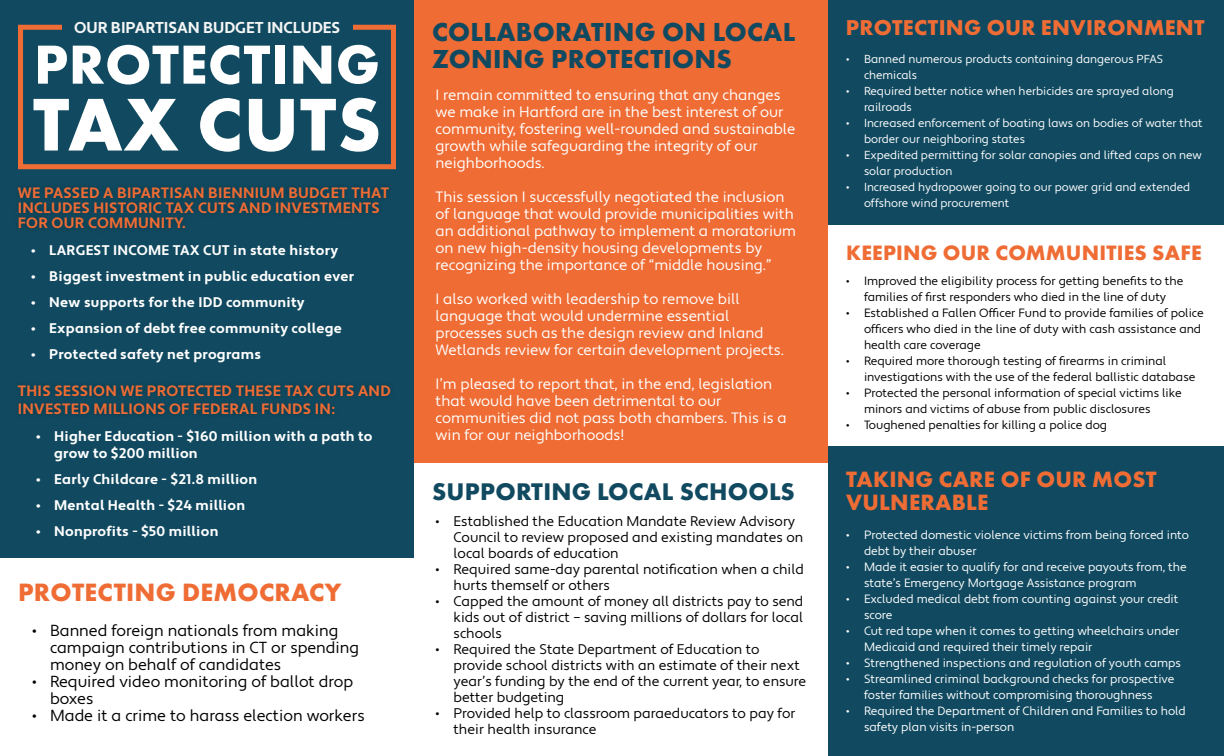
<style>
.page{position:relative;width:1224px;height:756px;background:#fff}
.page>*{position:absolute;margin:0;border:0;box-sizing:border-box;transform-origin:0 0}
.t1{font:700 77.4px "Futura PT";letter-spacing:.01em;color:#fff}
.t2{font:700 57px "Futura PT";letter-spacing:.01em;color:#fff}
.t3{font:700 27px/27px "Futura PT";letter-spacing:.01em;color:#114a60}
.t4{font:700 26px "Futura PT";letter-spacing:.01em;color:#ef6c34}
.t5{font:700 25px "Futura PT";letter-spacing:.01em;color:#114a60}
.t6{font:700 23px/23px "Futura PT";letter-spacing:.01em;color:#ef6c34}
.t7{font:700 22.3px "Futura PT";letter-spacing:.01em;color:#ef6c34}
.t8{font:700 21.6px "Futura PT";letter-spacing:.01em;color:#ef6c34}
.t9{font:16px/17px "Apertura";color:#000}
.t10{font:700 15.8px "Apertura";color:#f5f6f6}
.t11{font:15px/17px "Apertura";color:#fff}
.t12{font:700 15px/15px "Apertura";letter-spacing:.02em;color:#ef6c34}
.t13{font:14px/16px "Apertura";color:#000}
.t14{font:700 14px/16.8px "Apertura";letter-spacing:.02em;color:#fff}
.t15{font:12px/16px "Apertura";color:#fff}
.t16{font:12px/16px "Apertura";color:#000}
.t17{font:11.6px/16px "Apertura";color:#fff}
</style>
<div class="page">
<div style="left:414px;top:0;width:414px;height:462px;background:#ef6c34"></div>
<div style="left:828px;top:446px;width:396px;height:310px;background:#114a60"></div>
<div style="left:0;top:0;width:414px;height:558px;background:#114a60"></div>
<div style="left:18px;top:25px;width:378px;height:144px;border:5px solid #ef6c34"></div>
<div style="left:62px;top:21px;width:290px;height:12px;background:#114a60"></div>
<div style="left:13px;top:381px;width:383px;height:39px;background:#0f4559"></div>
<div style="left:13px;top:183px;width:381px;height:51px;background:#0f4459"></div>
<div style="left:828px;top:0;width:396px;height:225px;background:#114a60"></div>
<p class="t10" style="left:74px;top:18px;width:268px">OUR BIPARTISAN BUDGET INCLUDES</p>
<h2 class="t2" style="left:34px;top:28px;width:347px">PROTECTING</h2>
<h1 class="t1" style="left:33px;top:75px;width:350px">TAX CUTS</h1>
<p class="t12" style="left:18px;top:186px;width:373px">WE PASSED A BIPARTISAN BIENNIUM BUDGET THAT<br>INCLUDES HISTORIC TAX CUTS AND INVESTMENTS<br>FOR OUR COMMUNITY.</p>
<p class="t14" style="left:31px;top:243px;width:308px">• LARGEST INCOME TAX CUT in state history</p>
<p class="t14" style="left:31px;top:268px;width:324px">• Biggest investment in public education ever</p>
<p class="t14" style="left:31px;top:294px;width:275px">• New supports for the IDD community</p>
<p class="t14" style="left:31px;top:320px;width:312px">• Expansion of debt free community college</p>
<p class="t14" style="left:31px;top:346px;width:231px">• Protected safety net programs</p>
<p class="t12" style="left:18px;top:383px;width:374px;line-height:18px">THIS SESSION WE PROTECTED THESE TAX CUTS AND<br>INVESTED MILLIONS OF FEDERAL FUNDS IN:</p>
<p class="t14" style="left:54px;top:429px;width:320px;text-indent:-18px">• Higher Education - $160 million with a path to grow to $200 million</p>
<p class="t14" style="left:36px;top:471px;width:223px">• Early Childcare - $21.8 million</p>
<p class="t14" style="left:36px;top:497px;width:210px">• Mental Health - $24 million</p>
<p class="t14" style="left:36px;top:523px;width:184px">• Nonprofits - $50 million</p>
<h3 class="t4" style="left:18px;top:575px;width:325px">PROTECTING DEMOCRACY</h3>
<p class="t9" style="left:50px;top:622px;width:310px;text-indent:-18px">• Banned foreign nationals from making campaign contributions in CT or spending money on behalf of candidates</p>
<p class="t9" style="left:50px;top:673px;width:305px;text-indent:-18px">• Required video monitoring of ballot drop boxes</p>
<p class="t9" style="left:32px;top:707px;width:334px">• Made it a crime to harass election workers</p>
<h3 class="t3" style="left:432px;top:18px;width:365px">COLLABORATING ON LOCAL<br>ZONING PROTECTIONS</h3>
<p class="t11" style="left:436px;top:87px;width:361px">I remain committed to ensuring that any changes we make in Hartford are in the best interest of our community, fostering well-rounded and sustainable growth while safeguarding the integrity of our neighborhoods.</p>
<p class="t11" style="left:436px;top:189px;width:362px">This session I successfully negotiated the inclusion of language that would provide municipalities with an additional pathway to implement a moratorium on new high-density housing developments by recognizing the importance of “middle housing.”</p>
<p class="t11" style="left:436px;top:291px;width:350px">I also worked with leadership to remove bill language that would undermine essential processes such as the design review and Inland Wetlands review for certain development projects.</p>
<p class="t11" style="left:436px;top:376px;width:353px">I’m pleased to report that, in the end, legislation that would have been detrimental to our communities did not pass both chambers. This is a win for our neighborhoods!</p>
<h3 class="t5" style="left:432px;top:476px;width:364px">SUPPORTING LOCAL SCHOOLS</h3>
<p class="t13" style="left:454px;top:514px;width:351px;text-indent:-18px">• Established the Education Mandate Review Advisory<br>Council to review proposed and existing mandates on local boards of education</p>
<p class="t13" style="left:454px;top:562px;width:352px;text-indent:-18px">• Required same-day parental notification when a child hurts themself or others</p>
<p class="t13" style="left:454px;top:594px;width:351px;text-align:justify;text-indent:-18px">• Capped the amount of money all districts pay to send kids out of district – saving millions of dollars for local schools</p>
<p class="t13" style="left:454px;top:642px;width:354px;text-indent:-18px">• Required the State Department of Education to provide school districts with an estimate of their next year’s funding by the end of the current year, to ensure better budgeting</p>
<p class="t13" style="left:454px;top:706px;width:343px;text-indent:-18px">• Provided help to classroom paraeducators to pay for their health insurance</p>
<h3 class="t7" style="left:846px;top:13px;width:360px">PROTECTING OUR ENVIRONMENT</h3>
<p class="t17" style="left:864px;top:51px;width:301px;text-indent:-18px">• Banned numerous products containing dangerous PFAS chemicals</p>
<p class="t17" style="left:864px;top:83px;width:311px;text-indent:-18px">• Required better notice when herbicides are sprayed along railroads</p>
<p class="t17" style="left:864px;top:115px;width:340px;text-indent:-18px">• Increased enforcement of boating laws on bodies of water that border our neighboring states</p>
<p class="t17" style="left:864px;top:147px;width:339px;text-indent:-18px">• Expedited permitting for solar canopies and lifted caps on new solar production</p>
<p class="t17" style="left:864px;top:179px;width:328px;text-indent:-18px">• Increased hydropower going to our power grid and extended offshore wind procurement</p>
<h3 class="t8" style="left:846px;top:238px;width:357px">KEEPING OUR COMMUNITIES SAFE</h3>
<p class="t16" style="left:846px;top:273px;width:339px;text-align:center">• Improved the eligibility process for getting benefits to the families of first responders who died in the line of duty</p>
<p class="t16" style="left:864px;top:305px;width:341px;text-indent:-18px">• Established a Fallen Officer Fund to provide families of police officers who died in the line of duty with cash assistance and health care coverage</p>
<p class="t16" style="left:864px;top:353px;width:333px;text-indent:-18px">• Required more thorough testing of firearms in criminal investigations with the use of the federal ballistic database</p>
<p class="t16" style="left:864px;top:385px;width:319px;text-indent:-18px">• Protected the personal information of special victims like minors and victims of abuse from public disclosures</p>
<p class="t16" style="left:846px;top:417px;width:263px">• Toughened penalties for killing a police dog</p>
<h3 class="t6" style="left:846px;top:467px;width:312px">TAKING CARE OF OUR MOST<br>VULNERABLE</h3>
<p class="t15" style="left:864px;top:527px;width:327px;text-indent:-18px">• Protected domestic violence victims from being forced into debt by their abuser</p>
<p class="t15" style="left:864px;top:559px;width:324px;text-indent:-18px">• Made it easier to qualify for and receive payouts from, the state’s Emergency Mortgage Assistance program</p>
<p class="t15" style="left:864px;top:591px;width:316px;text-indent:-18px">• Excluded medical debt from counting against your credit score</p>
<p class="t15" style="left:864px;top:623px;width:317px;text-indent:-18px">• Cut red tape when it comes to getting wheelchairs under<br>Medicaid and required their timely repair</p>
<p class="t15" style="left:846px;top:655px;width:337px">• Strengthened inspections and regulation of youth camps</p>
<p class="t15" style="left:846px;top:671px;width:330px;text-align:center">• Streamlined criminal background checks for prospective foster families without compromising thoroughness</p>
<p class="t15" style="left:864px;top:703px;width:323px;text-indent:-18px">• Required the Department of Children and Families to hold safety plan visits in-person</p>
</div>
